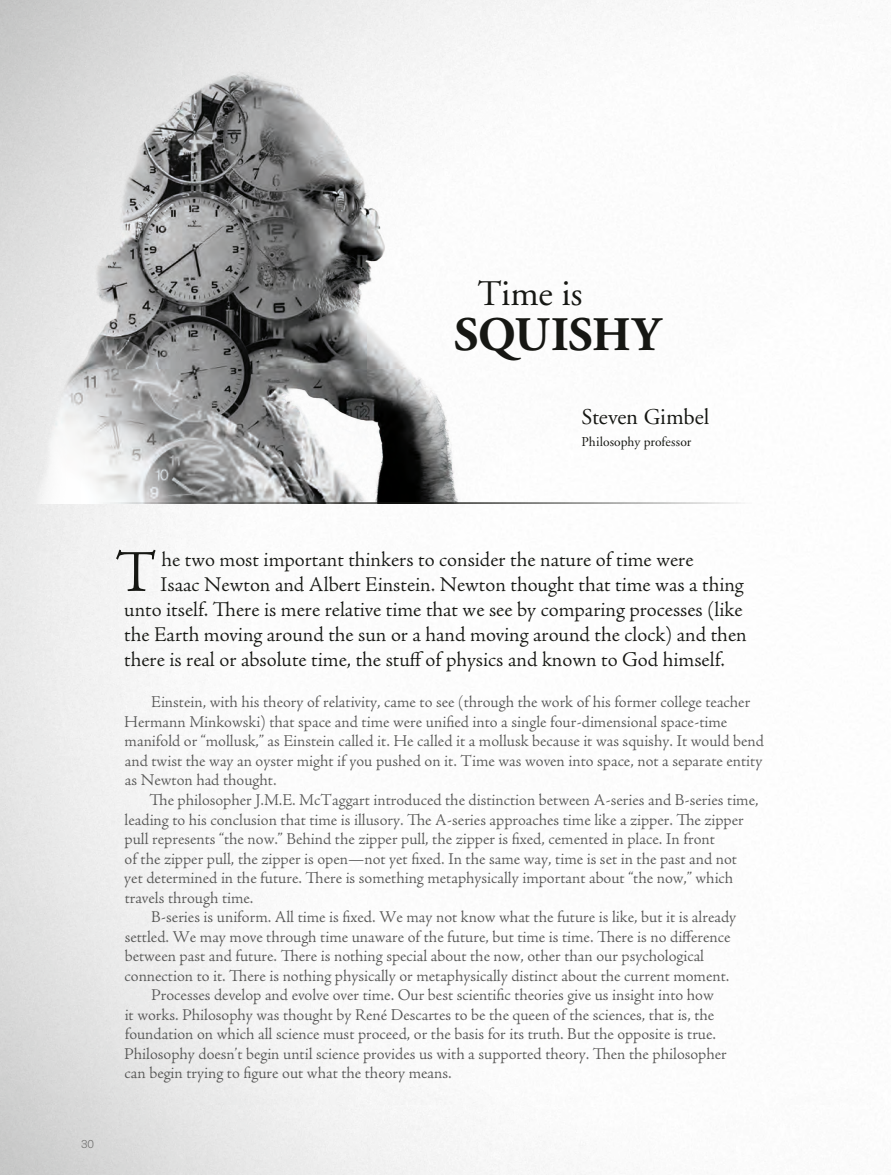
<style>
.page{position:relative;width:891px;height:1175px;background:#fff}
.page>*{position:absolute;margin:0;border:0;box-sizing:border-box;transform-origin:0 0}
.t1{font:300 59.4px "Adobe Jenson Pro";color:#161713}
.t2{font:700 48px "Adobe Garamond";letter-spacing:-.005em;color:#161713}
.t3{font:36px "Adobe Garamond";letter-spacing:-.005em;color:#161713}
.t4{font:22.5px "Adobe Garamond";letter-spacing:-.005em;color:#161713}
.t5{font:300 21px "Adobe Jenson Pro";color:#161713}
.t6{font:300 16.5px/19.5px "Adobe Jenson Pro";color:#575756}
.t7{font:13.5px "Adobe Garamond";letter-spacing:.005em;color:#161713}
.t8{font:300 11.25px "Akzidenz Grotesk BE";color:#6e6e6d}
</style>
<div class="page">
<img style="left:0;top:0;width:741px;height:502px">
<hr style="left:0;top:502px;width:891px;height:2px;background:#161713">
<h3 class="t3" style="left:478px;top:274px;width:106px">Time is</h3>
<h2 class="t2" style="left:454px;top:308px;width:207px">SQUISHY</h2>
<h3 class="t4" style="left:581px;top:405px;width:129px">Steven Gimbel</h3>
<p class="t7" style="left:581px;top:435px;width:111px">Philosophy professor</p>
<h1 class="t1" style="left:115px;top:538px;width:44px">T</h1>
<p class="t5" style="left:162px;top:547px;width:533px">he two most important thinkers to consider the nature of time were</p>
<p class="t5" style="left:160px;top:572px;width:585px">Isaac Newton and Albert Einstein. Newton thought that time was a thing</p>
<p class="t5" style="left:124px;top:597px;width:620px">unto itself. There is mere relative time that we see by comparing processes (like</p>
<p class="t5" style="left:124px;top:623px;width:624px">the Earth moving around the sun or a hand moving around the clock) and then</p>
<p class="t5" style="left:124px;top:648px;width:602px">there is real or absolute time, the stuff of physics and known to God himself.</p>
<p class="t6" style="left:124px;top:693px;width:641px;text-indent:27px">Einstein, with his theory of relativity, came to see (through the work of his former college teacher Hermann Minkowski) that space and time were unified into a single four-dimensional space-time manifold or “mollusk,” as Einstein called it. He called it a mollusk because it was squishy. It would bend and twist the way an oyster might if you pushed on it. Time was woven into space, not a separate entity as Newton had thought.</p>
<p class="t6" style="left:124px;top:790px;width:636px;text-indent:25px">The philosopher J.M.E. McTaggart introduced the distinction between A-series and B-series time, leading to his conclusion that time is illusory. The A-series approaches time like a zipper. The zipper pull represents “the now.” Behind the zipper pull, the zipper is fixed, cemented in place. In front<br>of the zipper pull, the zipper is open—not yet fixed. In the same way, time is set in the past and not yet determined in the future. There is something metaphysically important about “the now,” which travels through time.</p>
<p class="t6" style="left:151px;top:907px;width:587px">B-series is uniform. All time is fixed. We may not know what the future is like, but it is already</p>
<p class="t6" style="left:125px;top:927px;width:607px">settled. We may move through time unaware of the future, but time is time. There is no difference</p>
<p class="t6" style="left:125px;top:946px;width:581px">between past and future. There is nothing special about the now, other than our psychological</p>
<p class="t6" style="left:125px;top:966px;width:606px">connection to it. There is nothing physically or metaphysically distinct about the current moment.</p>
<p class="t6" style="left:151px;top:985px;width:564px">Processes develop and evolve over time. Our best scientific theories give us insight into how</p>
<p class="t6" style="left:125px;top:1005px;width:591px">it works. Philosophy was thought by René Descartes to be the queen of the sciences, that is, the</p>
<p class="t6" style="left:125px;top:1024px;width:593px">foundation on which all science must proceed, or the basis for its truth. But the opposite is true.</p>
<p class="t6" style="left:124px;top:1044px;width:604px">Philosophy doesn’t begin until science provides us with a supported theory. Then the philosopher</p>
<p class="t6" style="left:125px;top:1063px;width:329px">can begin trying to figure out what the theory means.</p>
<p class="t8" style="left:81px;top:1137px;width:15px">30</p>
</div>
